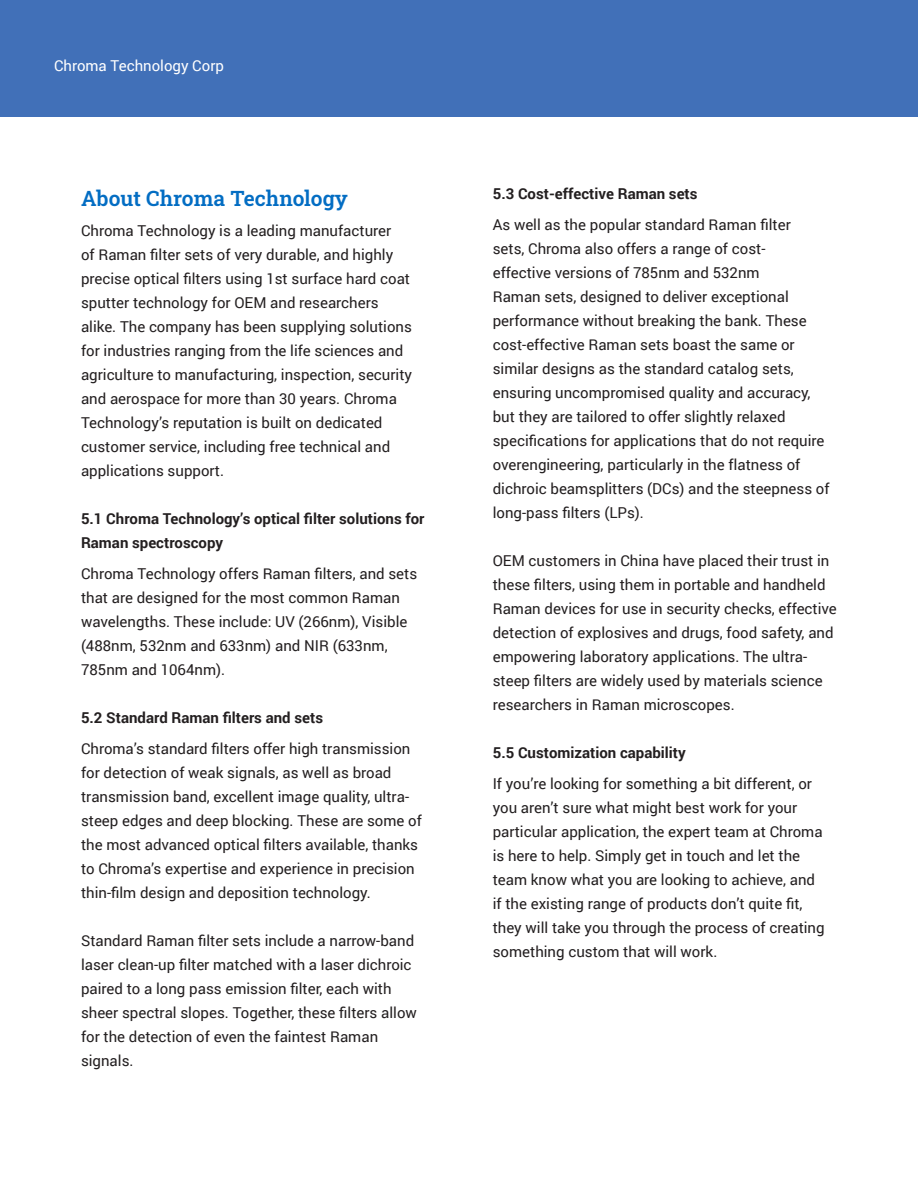
<style>
.page{position:relative;width:918px;height:1188px;background:#fff}
.page>*{position:absolute;margin:0;border:0;box-sizing:border-box;transform-origin:0 0}
.t1{font:600 21px "Roboto Slab";color:#036dc3}
.t2{font:15px/24px "Roboto";color:#231f20}
.Section_SubHeading{font:700 15px/24px "Roboto";color:#231f20}
.t3{font:15px "Roboto";color:#fff}
</style>
<div class="page">
<div style="left:0;top:0;width:918px;height:117px;background:#4170b8"></div>
<p class="t3" style="left:54px;top:55px;width:172px">Chroma Technology Corp</p>
<p class="t1" style="left:81px;top:184px;width:268px">About Chroma Technology</p>
<p class="t2" style="left:81px;top:218px;width:333px">Chroma Technology is a leading manufacturer<br>of Raman filter sets of very durable, and highly precise optical filters using 1st surface hard coat sputter technology for OEM and researchers alike. The company has been supplying solutions for industries ranging from the life sciences and agriculture to manufacturing, inspection, security and aerospace for more than 30 years. Chroma Technology’s reputation is built on dedicated customer service, including free technical and applications support.</p>
<p class="Section_SubHeading" style="left:81px;top:506px;width:345px">5.1 Chroma Technology’s optical filter solutions for<br>Raman spectroscopy</p>
<p class="t2" style="left:81px;top:561px;width:338px">Chroma Technology offers Raman filters, and sets that are designed for the most common Raman wavelengths. These include: UV (266nm), Visible (488nm, 532nm and 633nm) and NIR (633nm, 785nm and 1064nm).</p>
<p class="Section_SubHeading" style="left:81px;top:705px;width:244px">5.2 Standard Raman filters and sets</p>
<p class="t2" style="left:81px;top:736px;width:342px">Chroma’s standard filters offer high transmission for detection of weak signals, as well as broad transmission band, excellent image quality, ultra&shy;steep edges and deep blocking. These are some of the most advanced optical filters available, thanks to Chroma’s expertise and experience in precision thin-film design and deposition technology.</p>
<p class="t2" style="left:81px;top:928px;width:337px">Standard Raman filter sets include a narrow-band laser clean-up filter matched with a laser dichroic paired to a long pass emission filter, each with sheer spectral slopes. Together, these filters allow for the detection of even the faintest Raman signals.</p>
<p class="Section_SubHeading" style="left:493px;top:181px;width:206px">5.3 Cost-effective Raman sets</p>
<p class="t2" style="left:493px;top:212px;width:338px">As well as the popular standard Raman filter<br>sets, Chroma also offers a range of cost-<br>effective versions of 785nm and 532nm<br>Raman sets, designed to deliver exceptional performance without breaking the bank. These cost-effective Raman sets boast the same or similar designs as the standard catalog sets, ensuring uncompromised quality and accuracy, but they are tailored to offer slightly relaxed specifications for applications that do not require overengineering, particularly in the flatness of dichroic beamsplitters (DCs) and the steepness of long-pass filters (LPs).</p>
<p class="t2" style="left:493px;top:548px;width:346px">OEM customers in China have placed their trust in these filters, using them in portable and handheld Raman devices for use in security checks, effective detection of explosives and drugs, food safety, and empowering laboratory applications. The ultra&shy;steep filters are widely used by materials science researchers in Raman microscopes.</p>
<p class="Section_SubHeading" style="left:493px;top:740px;width:195px">5.5 Customization capability</p>
<p class="t2" style="left:493px;top:771px;width:333px">If you’re looking for something a bit different, or you aren’t sure what might best work for your particular application, the expert team at Chroma is here to help. Simply get in touch and let the team know what you are looking to achieve, and if the existing range of products don’t quite fit, they will take you through the process of creating something custom that will work.</p>
</div>
